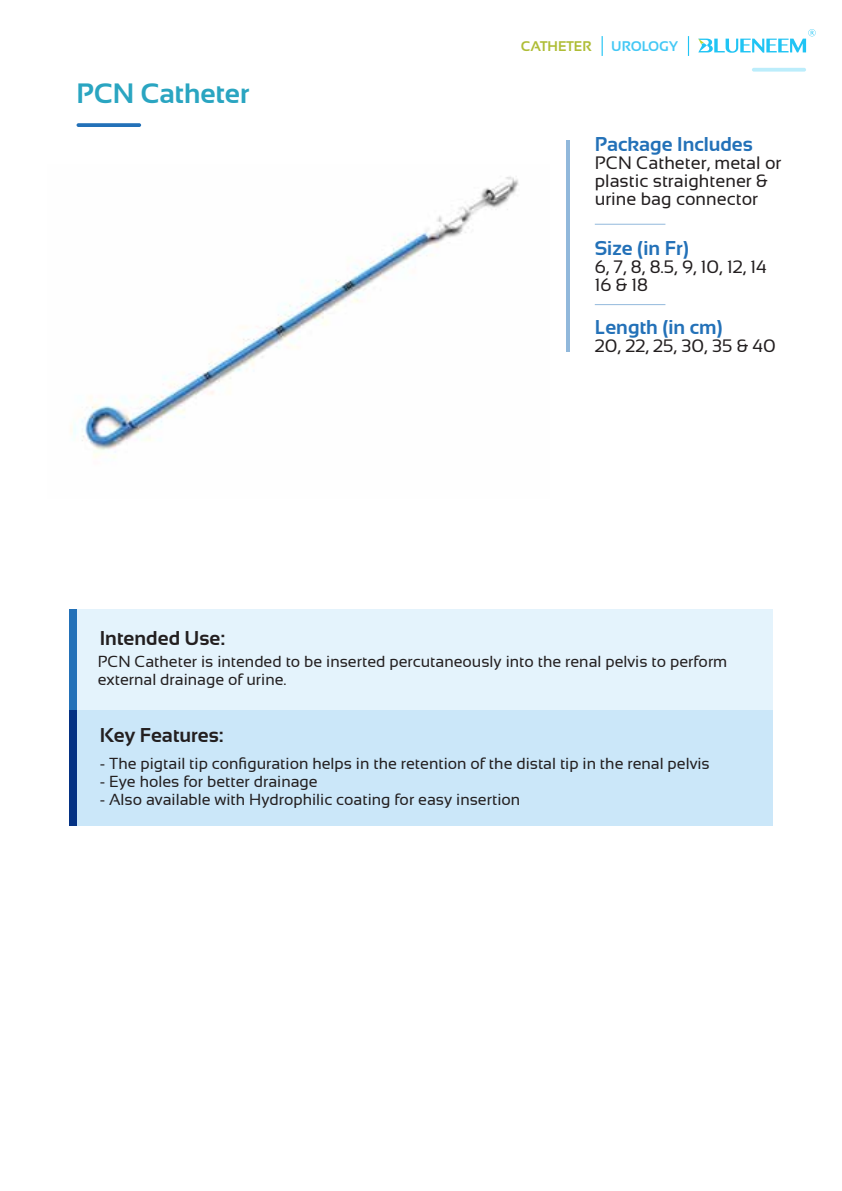
<style>
.page{position:relative;width:842px;height:1191px;background:#fff}
.page>*{position:absolute;margin:0;border:0;box-sizing:border-box;transform-origin:0 0}
.t1{font:700 28px "Sansation";color:#2aa5c1}
.t2{font:700 20px "Sansation";color:#2371b8}
.t3{font:700 20px "Sansation";color:#231f20}
.t4{font:18px/18px "Sansation";color:#231f20}
.t5{font:16px/18px "Sansation";color:#231f20}
.t6{font:700 14px "Sansation";color:#afbd36}
.t7{font:700 14px "Sansation";color:#44c8f5}
</style>
<div class="page">
<div style="left:77px;top:609px;width:695px;height:216px;background:#e4f3fc"></div>
<div style="left:77px;top:710px;width:695px;height:115px;background:#cbe7f9"></div>
<div style="left:69px;top:609px;width:8px;height:216px;background:#2371b8"></div>
<div style="left:69px;top:710px;width:8px;height:115px;background:#043284"></div>
<hr style="left:595px;top:224px;width:70px;height:1px;background:#2472b8">
<hr style="left:595px;top:304px;width:70px;height:1px;background:#2472b8">
<hr style="left:567px;top:140px;width:3px;height:212px;background:#2371b8">
<svg style="left:77px;top:123px;width:64px;height:4px"></svg>
<svg style="left:688px;top:36px;width:1px;height:20px"></svg>
<svg style="left:698px;top:29px;width:118px;height:24px"></svg>
<svg style="left:602px;top:36px;width:1px;height:20px"></svg>
<svg style="left:752px;top:68px;width:54px;height:4px"></svg>
<img style="left:70px;top:176px;width:449px;height:282px">
<h1 class="t1" style="left:77px;top:77px;width:174px">PCN Catheter</h1>
<p class="t3" style="left:100px;top:627px;width:127px">Intended Use:</p>
<p class="t6" style="left:521px;top:39px;width:72px">CATHETER</p>
<p class="t7" style="left:611px;top:39px;width:68px">UROLOGY</p>
<p class="t2" style="left:595px;top:133px;width:160px">Package Includes</p>
<p class="t4" style="left:595px;top:154px;width:188px">PCN Catheter, metal or plastic straightener &amp; urine bag connector</p>
<p class="t2" style="left:595px;top:237px;width:96px">Size (in Fr)</p>
<p class="t4" style="left:595px;top:258px;width:174px">6, 7, 8, 8.5, 9, 10, 12, 14<br>16 &amp; 18</p>
<p class="t2" style="left:595px;top:315px;width:130px">Length (in cm)</p>
<p class="t4" style="left:595px;top:336px;width:183px">20, 22, 25, 30, 35 &amp; 40</p>
<p class="t5" style="left:98px;top:652px;width:631px">PCN Catheter is intended to be inserted percutaneously into the renal pelvis to perform external drainage of urine.</p>
<p class="t3" style="left:100px;top:724px;width:125px">Key Features:</p>
<p class="t5" style="left:100px;top:754px;width:612px">- The pigtail tip configuration helps in the retention of the distal tip in the renal pelvis</p>
<p class="t5" style="left:100px;top:772px;width:219px">- Eye holes for better drainage</p>
<p class="t5" style="left:100px;top:790px;width:422px">- Also available with Hydrophilic coating for easy insertion</p>
</div>
